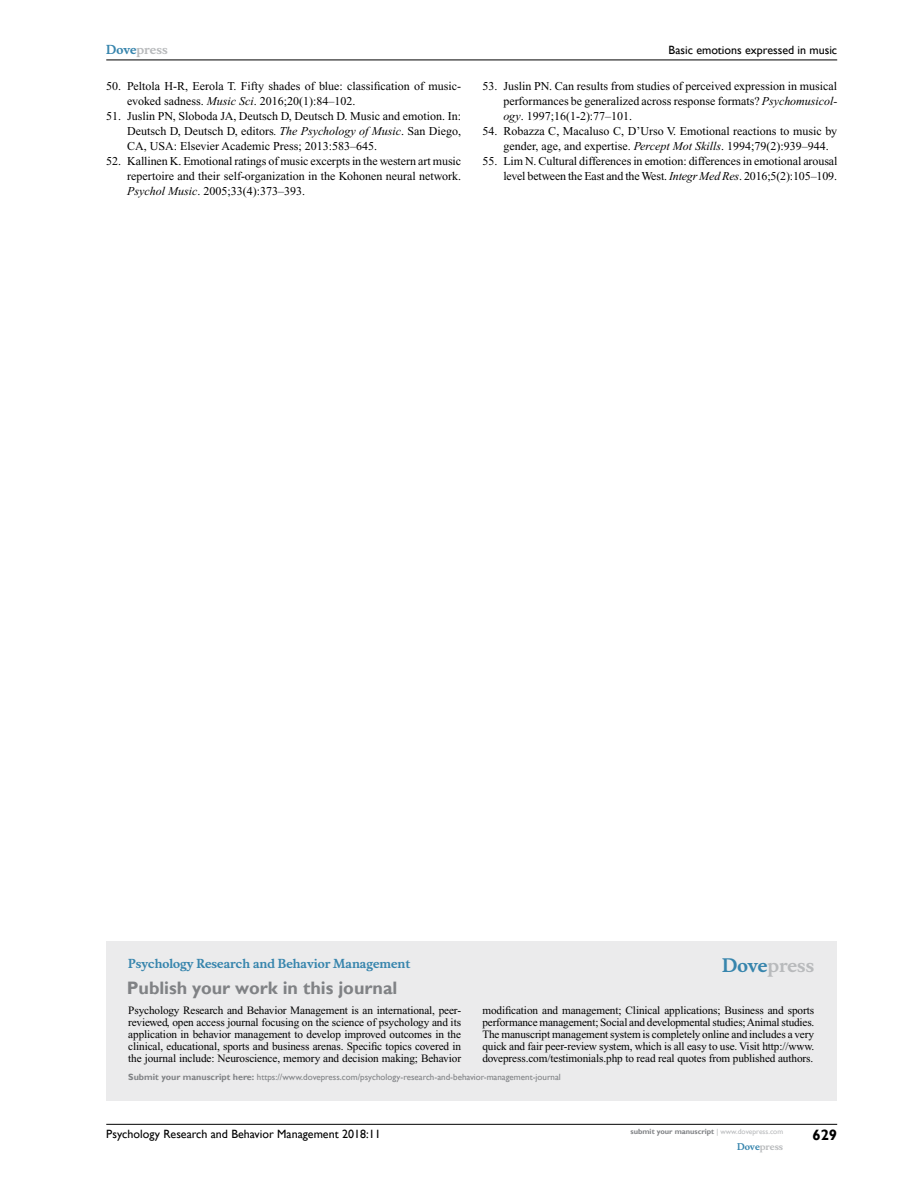
<style>
.page{position:relative;width:918px;height:1188px;background:#fff}
.page>*{position:absolute;margin:0;border:0;box-sizing:border-box;transform-origin:0 0}
.t1{font:700 18px "Gill Sans";color:#808285}
.t2{font:700 18px "Musee";color:#b8babc}
.t3{font:700 15px "Gill Sans";color:#000}
.t4{font:12px/15px "Times New Roman";color:#000;text-align:justify}
.t5{font:12px "Gill Sans";color:#000}
.t6{font:700 12px "Musee";color:#3785ad}
.t7{font:700 12px "Musee";color:#b8babc}
.t8{font:11.25px/12px "Times New Roman";letter-spacing:-.01em;color:#000;text-align:justify}
.t9{font:9px "Gill Sans";color:#808285}
.t10{font:700 9px "Musee";color:#b8babc}
.t11{font:700 7.5px "Gill Sans";color:#808285}
.s1{color:#3785ad}
.s2{font-style:italic}
.s3{font-weight:700}
.s4{font-weight:400;color:#b8babc}
</style>
<div class="page">
<div style="left:106px;top:941px;width:731px;height:159px;background:#ebebec"></div>
<hr style="left:106px;top:1124px;width:731px;height:1px;background:#000">
<hr style="left:106px;top:60px;width:731px;height:1px;background:#000">
<p class="t7" style="left:106px;top:43px;width:63px"><span class="s1">Dove</span>press</p>
<p class="t4" style="left:127px;top:79px;width:335px;text-indent:-21px">50. Peltola H-R, Eerola T. Fifty shades of blue: classification of music&shy;evoked sadness. <span class="s2">Music Sci</span>. 2016;20(1):84–102.</p>
<p class="t4" style="left:127px;top:109px;width:335px;text-indent:-21px">51. Juslin PN, Sloboda JA, Deutsch D, Deutsch D. Music and emotion. In:<br>Deutsch D, Deutsch D, editors<span class="s2">. The Psychology of Music</span>. San Diego, CA, USA: Elsevier Academic Press; 2013:583–645.</p>
<p class="t4" style="left:127px;top:154px;width:335px;text-indent:-21px">52. Kallinen K. Emotional ratings of music excerpts in the western art music repertoire and their self-organization in the Kohonen neural network.<br><span class="s2">Psychol Music</span>. 2005;33(4):373–393.</p>
<p class="t5" style="left:669px;top:43px;width:170px">Basic emotions expressed in music</p>
<p class="t4" style="left:503px;top:79px;width:336px;text-indent:-21px">53. Juslin PN. Can results from studies of perceived expression in musical performances be generalized across response formats? <span class="s2">Psychomusicol&shy;ogy</span>. 1997;16(1-2):77–101.</p>
<p class="t4" style="left:503px;top:124px;width:335px;text-indent:-21px">54. Robazza C, Macaluso C, D’Urso V. Emotional reactions to music by gender, age, and expertise. <span class="s2">Percept Mot Skills</span>. 1994;79(2):939–944.</p>
<p class="t4" style="left:482px;top:154px;width:357px;text-align:right">55. Lim N. Cultural differences in emotion: differences in emotional arousal level between the East and the West. <span class="s2">Integr Med Res</span>. 2016;5(2):105–109.</p>
<p class="t6" style="left:128px;top:956px;width:284px">Psychology Research and Behavior Management</p>
<h1 class="t1" style="left:127px;top:977px;width:272px">Publish your work in this journal</h1>
<h1 class="t2" style="left:722px;top:955px;width:94px"><span class="s1">Dove</span>press</h1>
<p class="t8" style="left:128px;top:1004px;width:334px">Psychology Research and Behavior Management is an international, peer&shy;reviewed, open access journal focusing on the science of psychology and its application in behavior management to develop improved outcomes in the clinical, educational, sports and business arenas. Specific topics covered in the journal include: Neuroscience, memory and decision making; Behavior</p>
<p class="t8" style="left:482px;top:1004px;width:333px">modification and management; Clinical applications; Business and sports performance management; Social and developmental studies; Animal studies.<br>The manuscript management system is completely online and includes a very quick and fair peer-review system, which is all easy to use. Visit http://www. dovepress.com/testimonials.php to read real quotes from published authors.</p>
<p class="t9" style="left:128px;top:1072px;width:434px"><span class="s3">Submit your manuscript here:</span> https://www.dovepress.com/psychology-research-and-behavior-management-journal</p>
<p class="t5" style="left:106px;top:1127px;width:276px">Psychology Research and Behavior Management 2018:11</p>
<p class="t11" style="left:631px;top:1127px;width:154px">submit your manuscript <span class="s4">| www.dovepress.com</span></p>
<p class="t10" style="left:737px;top:1141px;width:48px"><span class="s1">Dove</span>press</p>
<p class="t3" style="left:812px;top:1126px;width:26px">629</p>
</div>
